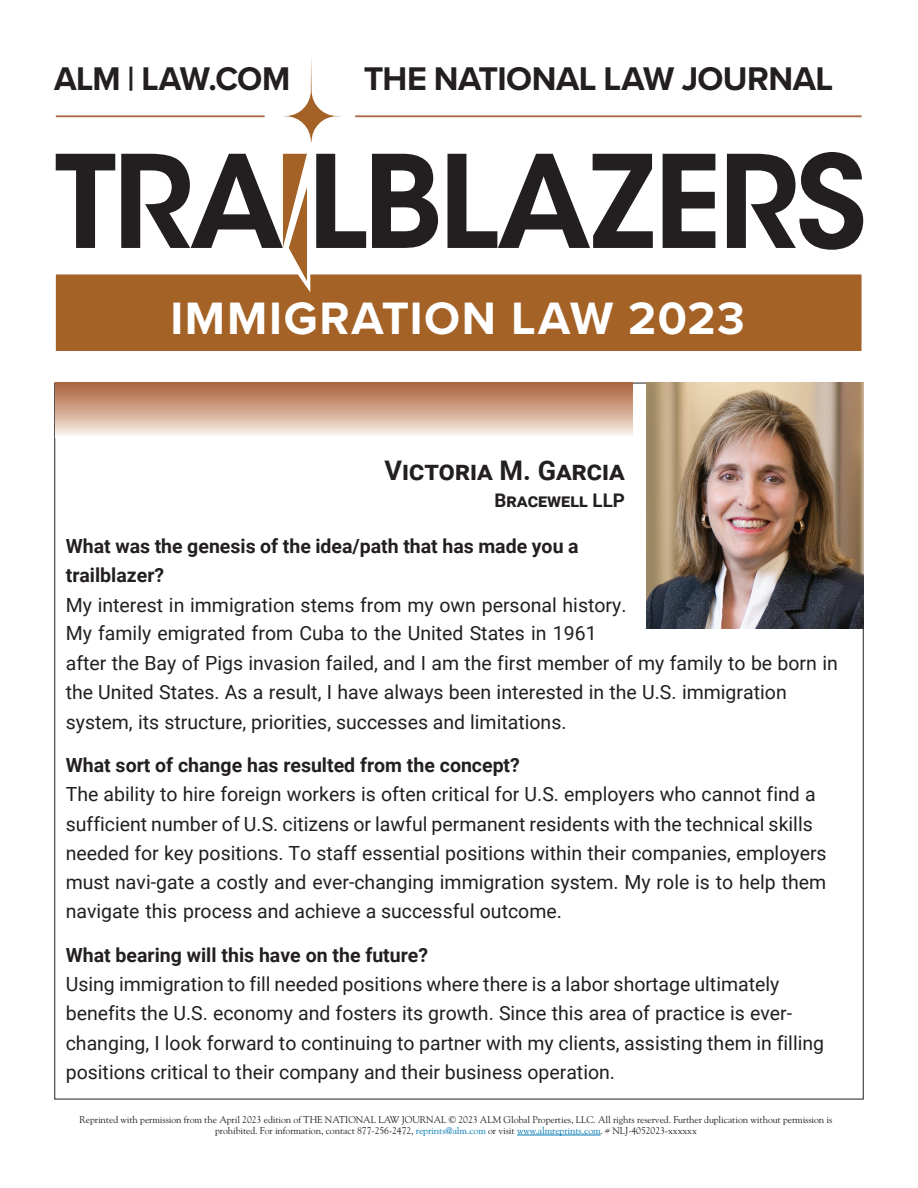
<style>
.page{position:relative;width:918px;height:1188px;background:#fff}
.page>*{position:absolute;margin:0;border:0;box-sizing:border-box;transform-origin:0 0}
.t1{font:700 47.1px "Proxima Nova";letter-spacing:.03em;color:#fff}
.t2{font:700 34.05px "Proxima Nova";letter-spacing:-.015em;color:#231f20}
.Name{font:700 27px "Roboto";color:#231f20}
.Answer{font:19.5px/29.2px "Roboto";color:#231f20}
.Firm_Name{font:700 18.75px "Roboto";color:#231f20}
.t3{font:9.75px/11.2px "Goudy Std";letter-spacing:-.01em;color:#231f20;text-align:center}
.s1{font-weight:700}
.s2{color:#0077b3}
</style>
<div class="page">
<img style="left:646px;top:383px;width:217px;height:246px">
<hr style="left:517px;top:1135px;width:84px;height:1px;background:#0077b3">
<div style="left:56px;top:274px;width:806px;height:77px;background:#a46226"></div>
<svg style="left:56px;top:154px;width:59px;height:94px"></svg>
<svg style="left:316px;top:154px;width:50px;height:94px"></svg>
<svg style="left:372px;top:154px;width:66px;height:94px"></svg>
<svg style="left:447px;top:154px;width:206px;height:94px"></svg>
<svg style="left:663px;top:154px;width:52px;height:94px"></svg>
<svg style="left:727px;top:152px;width:136px;height:98px"></svg>
<svg style="left:283px;top:59px;width:59px;height:83px"></svg>
<hr style="left:56px;top:115px;width:209px;height:2px;background:#a96641">
<hr style="left:355px;top:115px;width:507px;height:2px;background:#a96641">
<svg style="left:121px;top:154px;width:186px;height:127px"></svg>
<div style="left:56px;top:383px;width:577px;height:54px;background:linear-gradient(to bottom,#aa5f37,#f8f0e8)"></div>
<p class="t2" style="left:54px;top:53px;width:238px">ALM | LAW.COM</p>
<p class="t2" style="left:364px;top:53px;width:471px">THE NATIONAL LAW JOURNAL</p>
<p class="t1" style="left:170px;top:284px;width:576px">IMMIGRATION LAW 2023</p>
<p class="Name" style="left:385px;top:451px;width:242px">Victoria M. Garcia</p>
<p class="Firm_Name" style="left:494px;top:487px;width:132px">Bracewell LLP</p>
<p class="Answer" style="left:66px;top:530px;width:774px"><span class="s1">What was the genesis of the idea/path that has made you a<br>trailblazer?<br></span>My interest in immigration stems from my own personal history.<br>My family emigrated from Cuba to the United States in 1961<br>after the Bay of Pigs invasion failed, and I am the first member of my family to be born in the United States. As a result, I have always been interested in the U.S. immigration system, its structure, priorities, successes and limitations.</p>
<p class="Answer" style="left:66px;top:750px;width:762px"><span class="s1">What sort of change has resulted from the concept?<br></span>The ability to hire foreign workers is often critical for U.S. employers who cannot find a sufficient number of U.S. citizens or lawful permanent residents with the technical skills needed for key positions. To staff essential positions within their companies, employers must navi-gate a costly and ever-changing immigration system. My role is to help them navigate this process and achieve a successful outcome.</p>
<p class="Answer" style="left:66px;top:940px;width:760px"><span class="s1">What bearing will this have on the future?<br></span>Using immigration to fill needed positions where there is a labor shortage ultimately benefits the U.S. economy and fosters its growth. Since this area of practice is ever&shy;changing, I look forward to continuing to partner with my clients, assisting them in filling positions critical to their company and their business operation.</p>
<p class="t3" style="left:79px;top:1114px;width:755px">Reprinted with permission from the April 2023 edition of THE NATIONAL LAW JOURNAL © 2023 ALM Global Properties, LLC. All rights reserved. Further duplication without permission is prohibited. For information, contact 877-256-2472, <span class="s2">reprints@alm.com</span> or visit <span class="s2">www.almreprints.com</span>. # NLJ-4052023-xxxxxx</p>
</div>
